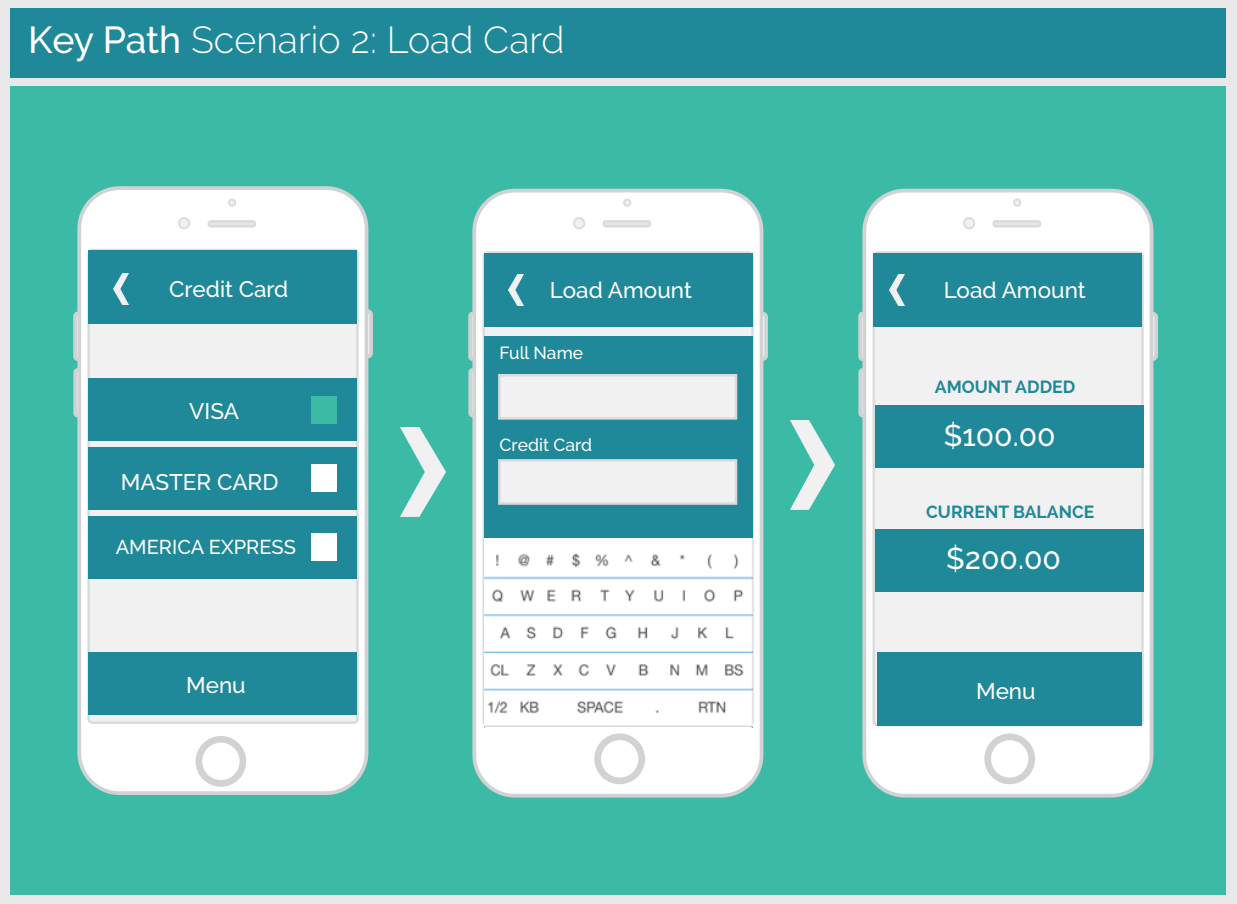
<style>
.page{position:relative;width:1237px;height:904px;background:#e8e8e8}
.page>*{position:absolute;margin:0;border:0;box-sizing:border-box;transform-origin:0 0}
.t1{font:300 37.5px "Raleway";color:#fff}
.t2{font:500 30px "Raleway";color:#fff}
.t3{font:500 22.5px "Raleway";color:#fff}
.t4{font:500 20px "Raleway";color:#fff}
.t5{font:700 17.5px "Raleway";color:#1f8899}
.t6{font:500 17.5px "Raleway";color:#fff}
.s1{font-weight:500}
</style>
<div class="page">
<div style="left:10px;top:86px;width:1216px;height:808px;background:#3bbaa6"></div>
<div style="left:10px;top:8px;width:1216px;height:70px;background:#1f8899"></div>
<div style="left:73px;top:312px;width:38px;height:49px;border:4px solid #d0d2d3;border-radius:2px"></div>
<div style="left:335px;top:309px;width:38px;height:49px;border:4px solid #d0d2d3;border-radius:4px"></div>
<div style="left:73px;top:368px;width:38px;height:49px;border:4px solid #d0d2d3;border-radius:2px"></div>
<div style="left:79px;top:188px;width:287px;height:605px;background:#fff;border-radius:40px"></div>
<div style="left:77px;top:186px;width:291px;height:609px;border:4px solid #d0d2d3;border-radius:40px"></div>
<div style="left:89px;top:250px;width:268px;height:472px;background:#f1f1f2;border-radius:4px"></div>
<div style="left:87px;top:249px;width:272px;height:475px;border:2px solid #dbdbdb;border-radius:4px"></div>
<div style="left:179px;top:218px;width:10px;height:10px;background:#f1f1f2;border-radius:50%"></div>
<div style="left:178px;top:217px;width:12px;height:12px;border:2px solid #dbdbdb;border-radius:50%"></div>
<div style="left:229px;top:199px;width:6px;height:7px;background:#f1f1f2;border-radius:50%"></div>
<div style="left:228px;top:198px;width:8px;height:9px;border:2px solid #dbdbdb;border-radius:50%"></div>
<svg style="left:197px;top:738px;width:47px;height:44px"></svg>
<div style="left:200px;top:741px;width:41px;height:41px;background:#fff;border-radius:50%"></div>
<div style="left:196px;top:736px;width:50px;height:51px;border:4px solid #d0d2d3;border-radius:50%"></div>
<div style="left:198px;top:739px;width:45px;height:45px;border:4px solid #d0d2d3;border-radius:50%"></div>
<div style="left:209px;top:221px;width:46px;height:5px;background:#e5e5e5;border-radius:2px"></div>
<div style="left:207px;top:220px;width:49px;height:8px;border:2px solid #dbdbdb;border-radius:2px"></div>
<div style="left:468px;top:312px;width:38px;height:49px;border:4px solid #d0d2d3;border-radius:2px"></div>
<div style="left:730px;top:312px;width:38px;height:49px;border:4px solid #d0d2d3;border-radius:4px"></div>
<div style="left:468px;top:368px;width:38px;height:49px;border:4px solid #d0d2d3;border-radius:2px"></div>
<div style="left:474px;top:191px;width:287px;height:604px;background:#fff;border-radius:40px"></div>
<div style="left:472px;top:189px;width:291px;height:608px;border:4px solid #d0d2d3;border-radius:40px"></div>
<div style="left:574px;top:218px;width:10px;height:10px;background:#f1f1f2;border-radius:50%"></div>
<div style="left:573px;top:217px;width:12px;height:12px;border:2px solid #dbdbdb;border-radius:50%"></div>
<div style="left:624px;top:199px;width:6px;height:7px;background:#f1f1f2;border-radius:50%"></div>
<div style="left:623px;top:198px;width:8px;height:9px;border:2px solid #dbdbdb;border-radius:50%"></div>
<svg style="left:597px;top:738px;width:46px;height:44px"></svg>
<div style="left:599px;top:738px;width:41px;height:41px;background:#fff;border-radius:50%"></div>
<div style="left:594px;top:733px;width:51px;height:51px;border:4px solid #d0d2d3;border-radius:50%"></div>
<div style="left:597px;top:736px;width:45px;height:45px;border:4px solid #d0d2d3;border-radius:50%"></div>
<div style="left:604px;top:221px;width:46px;height:5px;background:#e5e5e5;border-radius:2px"></div>
<div style="left:602px;top:220px;width:49px;height:8px;border:2px solid #dbdbdb;border-radius:2px"></div>
<div style="left:858px;top:312px;width:38px;height:49px;border:4px solid #d0d2d3;border-radius:2px"></div>
<div style="left:1120px;top:312px;width:38px;height:49px;border:4px solid #d0d2d3;border-radius:4px"></div>
<div style="left:858px;top:368px;width:38px;height:49px;border:4px solid #d0d2d3;border-radius:2px"></div>
<div style="left:864px;top:191px;width:287px;height:604px;background:#fff;border-radius:40px"></div>
<div style="left:862px;top:189px;width:291px;height:608px;border:4px solid #d0d2d3;border-radius:40px"></div>
<div style="left:874px;top:252px;width:268px;height:473px;background:#f1f1f2;border-radius:4px"></div>
<div style="left:872px;top:251px;width:272px;height:475px;border:2px solid #dbdbdb;border-radius:4px"></div>
<div style="left:964px;top:218px;width:10px;height:10px;background:#f1f1f2;border-radius:50%"></div>
<div style="left:963px;top:217px;width:12px;height:12px;border:2px solid #dbdbdb;border-radius:50%"></div>
<div style="left:1014px;top:199px;width:6px;height:7px;background:#f1f1f2;border-radius:50%"></div>
<div style="left:1013px;top:198px;width:8px;height:9px;border:2px solid #dbdbdb;border-radius:50%"></div>
<svg style="left:987px;top:738px;width:46px;height:44px"></svg>
<div style="left:989px;top:738px;width:41px;height:41px;background:#fff;border-radius:50%"></div>
<div style="left:984px;top:733px;width:51px;height:51px;border:4px solid #d0d2d3;border-radius:50%"></div>
<div style="left:987px;top:736px;width:45px;height:45px;border:4px solid #d0d2d3;border-radius:50%"></div>
<div style="left:994px;top:221px;width:46px;height:5px;background:#e5e5e5;border-radius:2px"></div>
<div style="left:992px;top:220px;width:49px;height:8px;border:2px solid #dbdbdb;border-radius:2px"></div>
<div style="left:88px;top:250px;width:269px;height:74px;background:#1f8899"></div>
<div style="left:89px;top:378px;width:268px;height:63px;background:#1f8899"></div>
<div style="left:89px;top:447px;width:268px;height:63px;background:#1f8899"></div>
<div style="left:89px;top:652px;width:268px;height:63px;background:#1f8899"></div>
<div style="left:484px;top:253px;width:269px;height:74px;background:#1f8899"></div>
<div style="left:484px;top:336px;width:269px;height:390px;background:#1f8899"></div>
<div style="left:873px;top:253px;width:269px;height:74px;background:#1f8899"></div>
<div style="left:877px;top:652px;width:265px;height:74px;background:#1f8899"></div>
<img style="left:889px;top:274px;width:16px;height:32px">
<div style="left:498px;top:374px;width:239px;height:46px;background:#f1f1f2;border:2px solid #dbdbdb"></div>
<img style="left:484px;top:538px;width:269px;height:189px">
<hr style="left:483px;top:725px;width:269px;height:2px;background:#d0d2d3">
<img style="left:508px;top:274px;width:15px;height:32px">
<img style="left:113px;top:273px;width:15px;height:31px">
<div style="left:875px;top:405px;width:269px;height:63px;background:#1f8899"></div>
<div style="left:875px;top:529px;width:269px;height:62px;background:#1f8899"></div>
<div style="left:89px;top:516px;width:268px;height:62px;background:#1f8899"></div>
<div style="left:311px;top:397px;width:26px;height:27px;background:#3bbaa6"></div>
<div style="left:311px;top:465px;width:26px;height:27px;background:#fff"></div>
<div style="left:311px;top:534px;width:25px;height:27px;background:#fff"></div>
<div style="left:498px;top:459px;width:239px;height:46px;background:#f1f1f2;border:2px solid #dbdbdb"></div>
<img style="left:401px;top:427px;width:44px;height:89px">
<img style="left:790px;top:420px;width:44px;height:89px">
<p class="t1" style="left:28px;top:17px;width:538px"><span class="s1">Key Path</span> Scenario 2: Load Card</p>
<p class="t3" style="left:169px;top:276px;width:121px">Credit Card</p>
<p class="t3" style="left:189px;top:398px;width:51px">VISA</p>
<p class="t3" style="left:121px;top:469px;width:159px">MASTER CARD</p>
<p class="t4" style="left:116px;top:535px;width:182px">AMERICA EXPRESS</p>
<p class="t3" style="left:186px;top:672px;width:61px">Menu</p>
<p class="t3" style="left:550px;top:277px;width:143px">Load Amount</p>
<p class="t3" style="left:944px;top:277px;width:143px">Load Amount</p>
<p class="t6" style="left:499px;top:343px;width:85px">Full Name</p>
<p class="t6" style="left:499px;top:434px;width:94px">Credit Card</p>
<p class="t5" style="left:935px;top:377px;width:142px">AMOUNT ADDED</p>
<p class="t2" style="left:944px;top:418px;width:113px">$100.00</p>
<p class="t5" style="left:926px;top:502px;width:170px">CURRENT BALANCE</p>
<p class="t2" style="left:946px;top:541px;width:116px">$200.00</p>
<p class="t3" style="left:976px;top:678px;width:61px">Menu</p>
</div>
